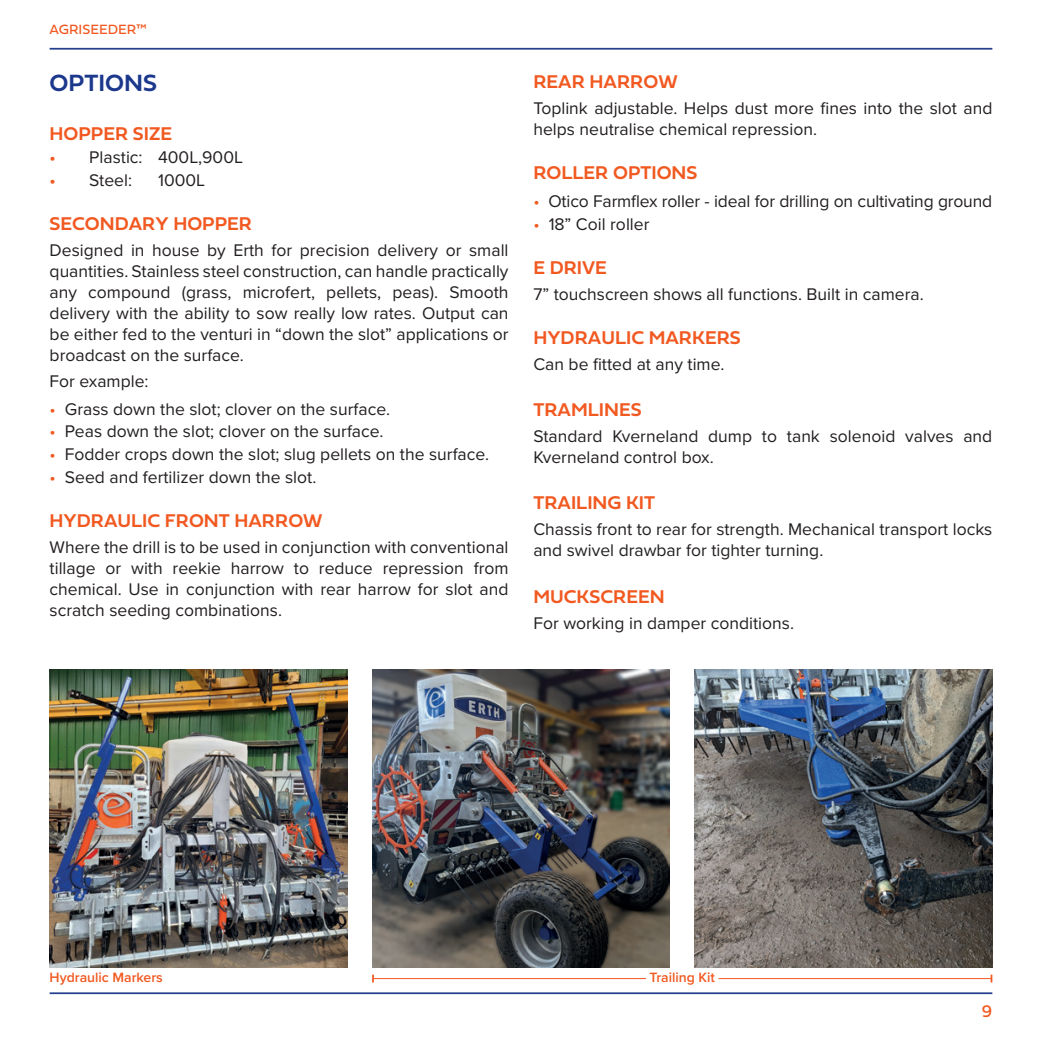
<style>
.page{position:relative;width:1042px;height:1042px;background:#fff}
.page>*{position:absolute;margin:0;border:0;box-sizing:border-box;transform-origin:0 0}
.t1{font:24.5px "Fieldwork Geo Demibold";color:#1b388c}
.t2{font:19.25px "Fieldwork Geo Demibold";color:#f15921}
.t3{font:17.5px/21px "Proxima Nova";color:#231f20}
.t4{font:17.5px "Fieldwork Geo Regular";color:#f15921}
.t5{font:600 14px "Proxima Nova";color:#f15921}
.t6{font:14px "Fieldwork Geo Regular";color:#f15921}
.s1{font-weight:600;color:#f15921}
.s2{color:#f15921}
</style>
<div class="page">
<hr style="left:50px;top:48px;width:942px;height:2px;background:#253f8e">
<hr style="left:50px;top:992px;width:942px;height:2px;background:#253f8e">
<img style="left:50px;top:670px;width:297px;height:297px">
<img style="left:694px;top:670px;width:298px;height:297px">
<img style="left:372px;top:670px;width:298px;height:297px">
<hr style="left:373px;top:978px;width:273px;height:1px;background:#f15921">
<svg style="left:372px;top:974px;width:2px;height:8px"></svg>
<hr style="left:718px;top:978px;width:273px;height:1px;background:#f15921">
<svg style="left:990px;top:974px;width:2px;height:8px"></svg>
<p class="t6" style="left:50px;top:19px;width:99px">AGRISEEDER™</p>
<h1 class="t1" style="left:50px;top:64px;width:109px">OPTIONS</h1>
<p class="t2" style="left:50px;top:119px;width:124px">HOPPER SIZE</p>
<p class="t3" style="left:50px;top:147px;width:195px"><span class="s1">•</span> Plastic: 400L,900L</p>
<p class="t3" style="left:50px;top:170px;width:84px"><span class="s1">•</span> Steel:</p>
<p class="t3" style="left:158px;top:170px;width:48px">1000L</p>
<p class="t2" style="left:50px;top:208px;width:204px">SECONDARY HOPPER</p>
<p class="t3" style="left:50px;top:240px;width:460px;text-align:justify">Designed in house by Erth for precision delivery or small quantities. Stainless steel construction, can handle practically any compound (grass, microfert, pellets, peas). Smooth delivery with the ability to sow really low rates. Output can be either fed to the venturi in “down the slot” applications or broadcast on the surface.</p>
<p class="t3" style="left:50px;top:371px;width:100px">For example:</p>
<p class="t3" style="left:50px;top:399px;width:342px"><span class="s2">•</span> Grass down the slot; clover on the surface.</p>
<p class="t3" style="left:50px;top:421px;width:335px"><span class="s2">•</span> Peas down the slot; clover on the surface.</p>
<p class="t3" style="left:50px;top:444px;width:441px"><span class="s2">•</span> Fodder crops down the slot; slug pellets on the surface.</p>
<p class="t3" style="left:50px;top:467px;width:268px"><span class="s2">•</span> Seed and fertilizer down the slot.</p>
<p class="t2" style="left:50px;top:505px;width:274px">HYDRAULIC FRONT HARROW</p>
<p class="t3" style="left:50px;top:537px;width:460px;text-align:justify">Where the drill is to be used in conjunction with conventional tillage or with reekie harrow to reduce repression from chemical. Use in conjunction with rear harrow for slot and scratch seeding combinations.</p>
<p class="t2" style="left:533px;top:67px;width:146px">REAR HARROW</p>
<p class="t3" style="left:533px;top:98px;width:460px">Toplink adjustable. Helps dust more fines into the slot and helps neutralise chemical repression.</p>
<p class="t2" style="left:533px;top:158px;width:165px">ROLLER OPTIONS</p>
<p class="t3" style="left:533px;top:191px;width:460px"><span class="s2">•</span> Otico Farmflex roller - ideal for drilling on cultivating ground</p>
<p class="t3" style="left:533px;top:214px;width:118px"><span class="s2">•</span> 18” Coil roller</p>
<p class="t2" style="left:533px;top:252px;width:75px">E DRIVE</p>
<p class="t3" style="left:533px;top:284px;width:392px">7” touchscreen shows all functions. Built in camera.</p>
<p class="t2" style="left:533px;top:322px;width:209px">HYDRAULIC MARKERS</p>
<p class="t3" style="left:533px;top:354px;width:193px">Can be fitted at any time.</p>
<p class="t2" style="left:533px;top:395px;width:110px">TRAMLINES</p>
<p class="t3" style="left:533px;top:426px;width:460px">Standard Kverneland dump to tank solenoid valves and<br>Kverneland control box.</p>
<p class="t2" style="left:533px;top:488px;width:123px">TRAILING KIT</p>
<p class="t3" style="left:533px;top:519px;width:460px">Chassis front to rear for strength. Mechanical transport locks and swivel drawbar for tighter turning.</p>
<p class="t2" style="left:533px;top:581px;width:133px">MUCKSCREEN</p>
<p class="t3" style="left:533px;top:612px;width:262px">For working in damper conditions.</p>
<p class="t5" style="left:50px;top:967px;width:115px">Hydraulic Markers</p>
<p class="t5" style="left:649px;top:967px;width:67px">Trailing Kit</p>
<p class="t4" style="left:982px;top:997px;width:12px">9</p>
</div>
